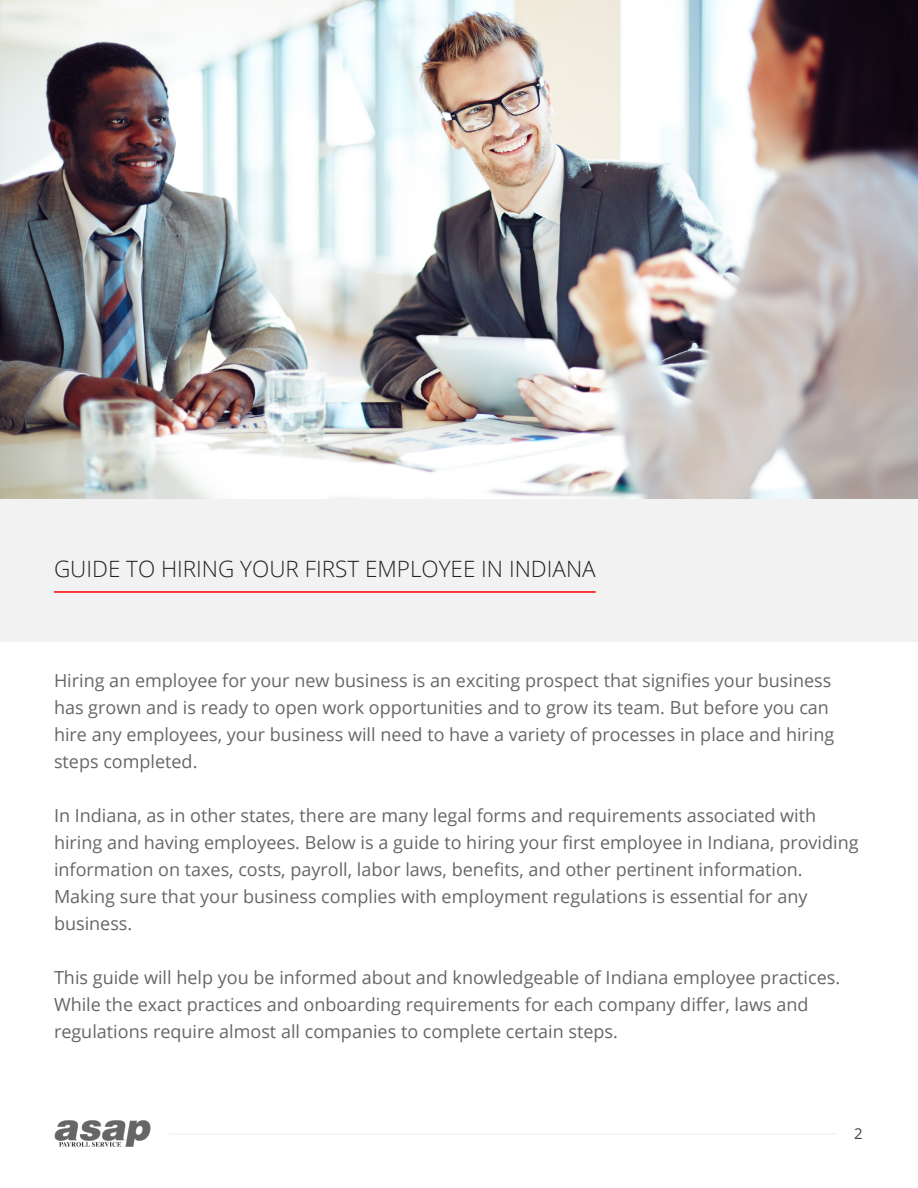
<style>
.page{position:relative;width:918px;height:1188px;background:#fff}
.page>*{position:absolute;margin:0;border:0;box-sizing:border-box;transform-origin:0 0}
.t1{font:300 22.5px "Open Sans";color:#222}
.t2{font:18px/27px "Open Sans";color:#666}
.t3{font:15px "Open Sans";color:#444}
</style>
<div class="page">
<img style="left:54px;top:1120px;width:96px;height:27px">
<hr style="left:169px;top:1133px;width:666px;height:2px;background:#f2f2f2">
<div style="left:0;top:499px;width:918px;height:143px;background:#f2f2f2"></div>
<hr style="left:54px;top:591px;width:542px;height:2px;background:#fe0000">
<img style="left:0;top:0;width:918px;height:499px">
<p class="t1" style="left:54px;top:553px;width:543px">GUIDE TO HIRING YOUR FIRST EMPLOYEE IN INDIANA</p>
<p class="t2" style="left:54px;top:666px;width:782px">Hiring an employee for your new business is an exciting prospect that signifies your business has grown and is ready to open work opportunities and to grow its team. But before you can hire any employees, your business will need to have a variety of processes in place and hiring steps completed.</p>
<p class="t2" style="left:54px;top:801px;width:806px">In Indiana, as in other states, there are many legal forms and requirements associated with hiring and having employees. Below is a guide to hiring your first employee in Indiana, providing information on taxes, costs, payroll, labor laws, benefits, and other pertinent information.<br>Making sure that your business complies with employment regulations is essential for any business.</p>
<p class="t2" style="left:54px;top:963px;width:788px">This guide will help you be informed about and knowledgeable of Indiana employee practices.<br>While the exact practices and onboarding requirements for each company differ, laws and regulations require almost all companies to complete certain steps.</p>
<p class="t3" style="left:854px;top:1123px;width:10px">2</p>
</div>
